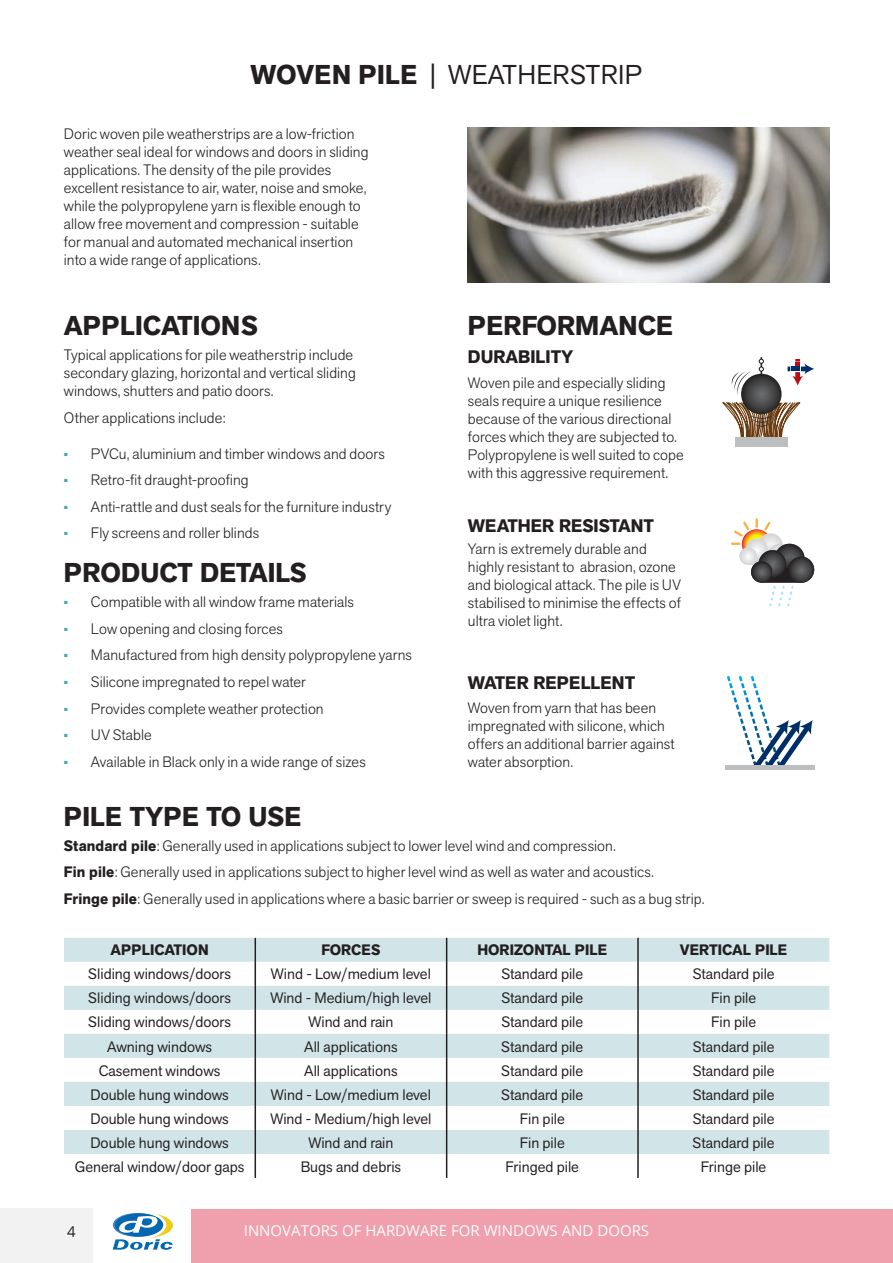
<style>
.page{position:relative;width:893px;height:1263px;background:#fff}
.page>*{position:absolute;margin:0;border:0;box-sizing:border-box;transform-origin:0 0}
.t1{font:700 27px "Akzid Grtsk Next";color:#231f20}
.t2{font:27px "Akzid Grtsk Next";letter-spacing:.01em;color:#231f20}
.t3{font:700 18px "Akzid Grtsk Next";color:#231f20}
.t4{font:300 15px/18px "Akzid Grtsk Next";letter-spacing:.005em;color:#231f20}
.t5{font:15px "Akzid Grtsk Next";color:#231f20}
.t6{font:700 15px "Akzid Grtsk Next";color:#231f20}
.t7{font:15px "Open Sans";color:#fff}
.t8{font:900 15px "Akzid Grtsk Next";color:#48a5ac}
.t9{font:15px "Open Sans";color:#231f20}
.s1{font-weight:700}
</style>
<div class="page">
<div style="left:191px;top:1209px;width:693px;height:54px;background:#f09fac"></div>
<div style="left:884px;top:1209px;width:9px;height:54px;background:#f09fac"></div>
<div style="left:113px;top:1213px;width:49px;height:24px;background:#8eb5da;border-radius:50%"></div>
<svg style="left:115px;top:1213px;width:48px;height:23px"></svg>
<svg style="left:113px;top:1214px;width:60px;height:36px"></svg>
<div style="left:0;top:1209px;width:93px;height:54px;background:#f2f2f3"></div>
<svg style="left:788px;top:359px;width:26px;height:27px"></svg>
<div style="left:735px;top:437px;width:52px;height:10px;background:#bcbec0"></div>
<svg style="left:732px;top:372px;width:19px;height:23px"></svg>
<svg style="left:723px;top:402px;width:77px;height:43px"></svg>
<svg style="left:741px;top:374px;width:41px;height:40px"></svg>
<svg style="left:759px;top:357px;width:5px;height:18px"></svg>
<svg style="left:731px;top:518px;width:83px;height:88px"></svg>
<svg style="left:727px;top:676px;width:86px;height:89px"></svg>
<hr style="left:725px;top:765px;width:89px;height:4px;background:#bcbec0">
<svg style="left:64px;top:938px;width:765px;height:240px"></svg>
<hr style="left:637px;top:1154px;width:2px;height:24px;background:#231f20">
<img style="left:468px;top:128px;width:361px;height:155px">
<h1 class="t2" style="left:251px;top:57px;width:393px"><span class="s1">WOVEN PILE</span> | WEATHERSTRIP</h1>
<p class="t4" style="left:64px;top:124px;width:306px">Doric woven pile weatherstrips are a low-friction weather seal ideal for windows and doors in sliding applications. The density of the pile provides excellent resistance to air, water, noise and smoke, while the polypropylene yarn is flexible enough to allow free movement and compression - suitable for manual and automated mechanical insertion into a wide range of applications.</p>
<h1 class="t1" style="left:64px;top:308px;width:195px">APPLICATIONS</h1>
<p class="t4" style="left:64px;top:346px;width:293px">Typical applications for pile weatherstrip include secondary glazing, horizontal and vertical sliding windows, shutters and patio doors.</p>
<p class="t4" style="left:64px;top:408px;width:163px">Other applications include:</p>
<p class="t8" style="left:64px;top:444px;width:6px">∙</p>
<p class="t4" style="left:91px;top:444px;width:295px">PVCu, aluminium and timber windows and doors</p>
<p class="t8" style="left:64px;top:470px;width:6px">∙</p>
<p class="t4" style="left:91px;top:471px;width:159px">Retro-fit draught-proofing</p>
<p class="t8" style="left:64px;top:497px;width:6px">∙</p>
<p class="t4" style="left:91px;top:497px;width:302px">Anti-rattle and dust seals for the furniture industry</p>
<p class="t8" style="left:64px;top:523px;width:6px">∙</p>
<p class="t4" style="left:91px;top:524px;width:170px">Fly screens and roller blinds</p>
<h1 class="t1" style="left:64px;top:555px;width:244px">PRODUCT DETAILS</h1>
<p class="t8" style="left:64px;top:592px;width:6px">∙</p>
<p class="t4" style="left:91px;top:593px;width:264px">Compatible with all window frame materials</p>
<p class="t8" style="left:64px;top:619px;width:6px">∙</p>
<p class="t4" style="left:91px;top:620px;width:194px">Low opening and closing forces</p>
<p class="t8" style="left:64px;top:645px;width:6px">∙</p>
<p class="t4" style="left:91px;top:646px;width:322px">Manufactured from high density polypropylene yarns</p>
<p class="t8" style="left:64px;top:672px;width:6px">∙</p>
<p class="t4" style="left:91px;top:673px;width:217px">Silicone impregnated to repel water</p>
<p class="t8" style="left:64px;top:698px;width:6px">∙</p>
<p class="t4" style="left:91px;top:699px;width:234px">Provides complete weather protection</p>
<p class="t8" style="left:64px;top:725px;width:6px">∙</p>
<p class="t4" style="left:91px;top:726px;width:62px">UV Stable</p>
<p class="t8" style="left:64px;top:751px;width:6px">∙</p>
<p class="t4" style="left:91px;top:752px;width:276px">Available in Black only in a wide range of sizes</p>
<h1 class="t1" style="left:468px;top:308px;width:207px">PERFORMANCE</h1>
<p class="t3" style="left:468px;top:344px;width:107px">DURABILITY</p>
<p class="t4" style="left:468px;top:373px;width:217px">Woven pile and especially sliding seals require a unique resilience because of the various directional forces which they are subjected to.<br>Polypropylene is well suited to cope with this aggressive requirement.</p>
<p class="t3" style="left:468px;top:514px;width:188px">WEATHER RESISTANT</p>
<p class="t4" style="left:468px;top:539px;width:214px">Yarn is extremely durable and highly resistant to abrasion, ozone and biological attack. The pile is UV stabilised to minimise the effects of ultra violet light.</p>
<p class="t3" style="left:468px;top:671px;width:169px">WATER REPELLENT</p>
<p class="t4" style="left:468px;top:698px;width:208px">Woven from yarn that has been impregnated with silicone, which offers an additional barrier against water absorption.</p>
<h1 class="t1" style="left:64px;top:799px;width:239px">PILE TYPE TO USE</h1>
<p class="t4" style="left:64px;top:832px;width:642px;line-height:26.5px"><span class="s1">Standard pile</span>: Generally used in applications subject to lower level wind and compression.<br><span class="s1">Fin pile</span>: Generally used in applications subject to higher level wind as well as water and acoustics.<br><span class="s1">Fringe pile</span>: Generally used in applications where a basic barrier or sweep is required - such as a bug strip.</p>
<p class="t6" style="left:111px;top:940px;width:99px">APPLICATION</p>
<p class="t6" style="left:321px;top:940px;width:60px">FORCES</p>
<p class="t6" style="left:477px;top:940px;width:131px">HORIZONTAL PILE</p>
<p class="t6" style="left:680px;top:940px;width:109px">VERTICAL PILE</p>
<p class="t5" style="left:88px;top:964px;width:144px">Sliding windows/doors</p>
<p class="t5" style="left:271px;top:964px;width:162px">Wind - Low/medium level</p>
<p class="t5" style="left:501px;top:964px;width:83px">Standard pile</p>
<p class="t5" style="left:693px;top:964px;width:83px">Standard pile</p>
<p class="t5" style="left:88px;top:988px;width:144px">Sliding windows/doors</p>
<p class="t5" style="left:270px;top:988px;width:163px">Wind - Medium/high level</p>
<p class="t5" style="left:501px;top:988px;width:83px">Standard pile</p>
<p class="t5" style="left:711px;top:988px;width:47px">Fin pile</p>
<p class="t5" style="left:88px;top:1012px;width:144px">Sliding windows/doors</p>
<p class="t5" style="left:308px;top:1012px;width:87px">Wind and rain</p>
<p class="t5" style="left:501px;top:1012px;width:83px">Standard pile</p>
<p class="t5" style="left:711px;top:1012px;width:47px">Fin pile</p>
<p class="t5" style="left:107px;top:1036px;width:107px">Awning windows</p>
<p class="t5" style="left:304px;top:1036px;width:95px">All applications</p>
<p class="t5" style="left:501px;top:1036px;width:83px">Standard pile</p>
<p class="t5" style="left:693px;top:1036px;width:83px">Standard pile</p>
<p class="t5" style="left:99px;top:1060px;width:123px">Casement windows</p>
<p class="t5" style="left:304px;top:1060px;width:95px">All applications</p>
<p class="t5" style="left:501px;top:1060px;width:83px">Standard pile</p>
<p class="t5" style="left:693px;top:1060px;width:83px">Standard pile</p>
<p class="t5" style="left:90px;top:1084px;width:140px">Double hung windows</p>
<p class="t5" style="left:271px;top:1084px;width:162px">Wind - Low/medium level</p>
<p class="t5" style="left:501px;top:1084px;width:83px">Standard pile</p>
<p class="t5" style="left:693px;top:1084px;width:83px">Standard pile</p>
<p class="t5" style="left:90px;top:1108px;width:140px">Double hung windows</p>
<p class="t5" style="left:270px;top:1108px;width:163px">Wind - Medium/high level</p>
<p class="t5" style="left:520px;top:1108px;width:47px">Fin pile</p>
<p class="t5" style="left:693px;top:1108px;width:83px">Standard pile</p>
<p class="t5" style="left:90px;top:1132px;width:140px">Double hung windows</p>
<p class="t5" style="left:308px;top:1132px;width:87px">Wind and rain</p>
<p class="t5" style="left:520px;top:1132px;width:47px">Fin pile</p>
<p class="t5" style="left:693px;top:1132px;width:83px">Standard pile</p>
<p class="t5" style="left:75px;top:1156px;width:171px">General window/door gaps</p>
<p class="t5" style="left:301px;top:1156px;width:102px">Bugs and debris</p>
<p class="t5" style="left:505px;top:1156px;width:75px">Fringed pile</p>
<p class="t5" style="left:701px;top:1156px;width:67px">Fringe pile</p>
<p class="t9" style="left:67px;top:1222px;width:10px">4</p>
<p class="t7" style="left:244px;top:1220px;width:407px">INNOVATORS OF HARDWARE FOR WINDOWS AND DOORS</p>
</div>
